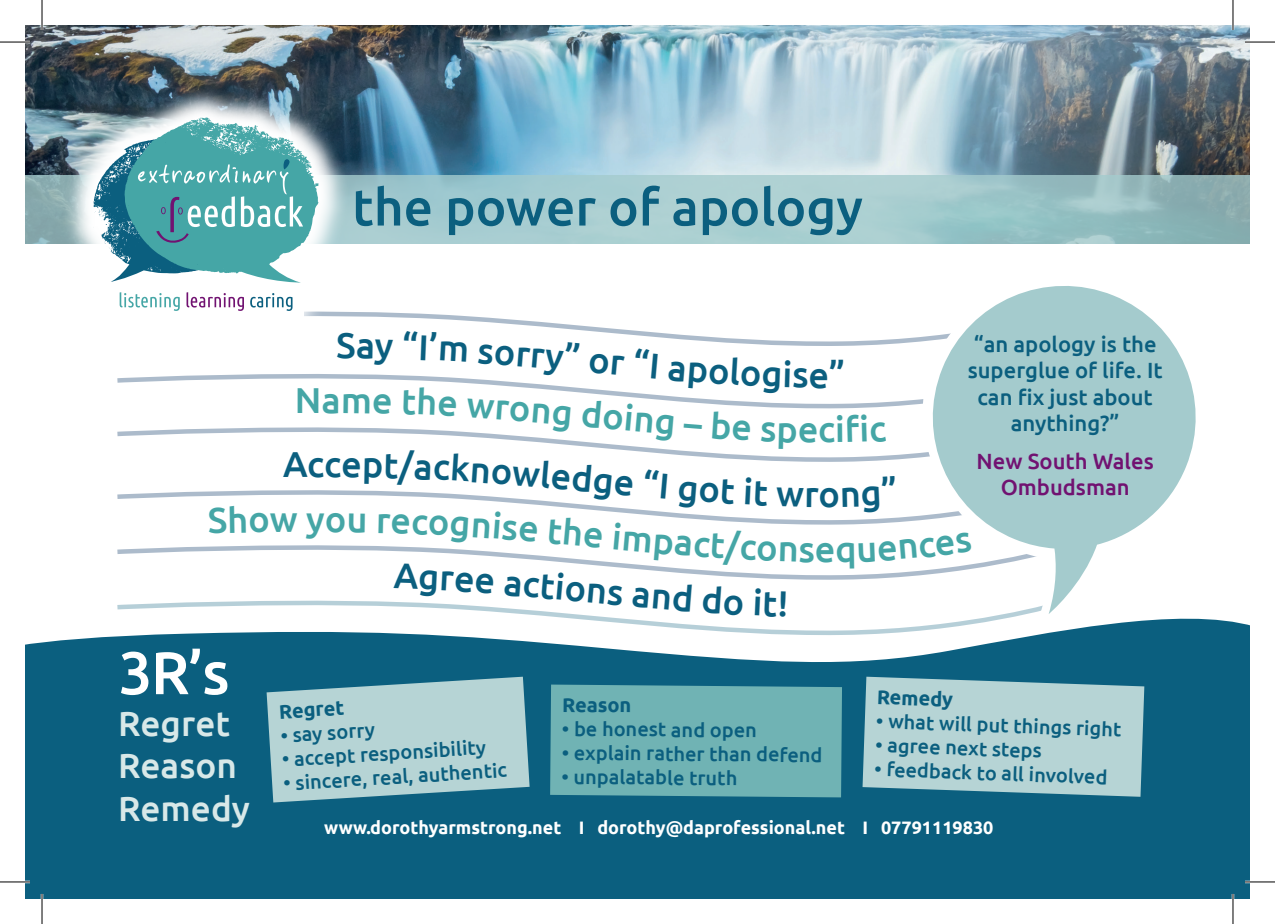
<style>
.page{position:relative;width:1275px;height:924px;background:#fff}
.page>*{position:absolute;margin:0;border:0;box-sizing:border-box;transform-origin:0 0}
.t1{font:500 60px "Ubuntu";color:#fff}
.t2{font:500 51.4px "Ubuntu";color:#0b5f7f}
.t3{font:500 36px "Ubuntu";color:#0b5f7f}
.t4{font:500 36px "Ubuntu";color:#45a6a6}
.t5{font:500 35px/42.2px "Ubuntu";color:#d8e8e8}
.t6{font:500 22px/26.4px "Ubuntu";color:#0b5f7f;text-align:center}
.t7{font:500 22px/26.4px "Ubuntu";color:#711271;text-align:center}
.t8{font:500 20px "Ubuntu";color:#0b5f7f}
.t9{font:700 20px "Ubuntu";color:#0b5f7f}
.t10{font:700 18px "Ubuntu";color:#fff}
</style>
<div class="page">
<div style="left:25px;top:618px;width:1225px;height:280px;background:#0b5f7f"></div>
<img style="left:25px;top:25px;width:1225px;height:150px">
<svg style="left:25px;top:175px;width:1225px;height:69px;background:#a0c6c9"></svg>
<svg style="left:267px;top:676px;width:262px;height:126px;background:#9dc3c8"></svg>
<div style="left:550px;top:684px;width:292px;height:113px;background:#70b3b4"></div>
<svg style="left:862px;top:676px;width:282px;height:120px;background:#a6c9cd"></svg>
<svg style="left:1026px;top:286px;width:170px;height:310px;fill:#a4cbcd"></svg>
<svg style="left:61px;top:85px;width:289px;height:198px"></svg>
<svg style="left:93px;top:117px;width:226px;height:165px"></svg>
<hr style="left:0;top:41px;width:30px;height:2px;background:#fff">
<hr style="left:1245px;top:41px;width:30px;height:2px;background:#fff">
<hr style="left:0;top:880px;width:30px;height:2px;background:#fff">
<hr style="left:1245px;top:880px;width:30px;height:2px;background:#fff">
<hr style="left:41px;top:0;width:2px;height:30px;background:#fff">
<hr style="left:41px;top:893px;width:2px;height:30px;background:#fff">
<hr style="left:1231px;top:0;width:3px;height:30px;background:#fff">
<hr style="left:1231px;top:893px;width:3px;height:30px;background:#fff">
<hr style="left:0;top:42px;width:30px;height:1px;background:#000">
<hr style="left:1245px;top:42px;width:30px;height:1px;background:#000">
<hr style="left:0;top:881px;width:30px;height:1px;background:#000">
<hr style="left:1245px;top:881px;width:30px;height:1px;background:#000">
<hr style="left:42px;top:0;width:1px;height:30px;background:#000">
<hr style="left:42px;top:893px;width:1px;height:30px;background:#000">
<hr style="left:1232px;top:0;width:1px;height:30px;background:#000">
<hr style="left:1232px;top:893px;width:1px;height:30px;background:#000">
<svg style="left:113px;top:292px;width:953px;height:343px"></svg>
<h2 class="t2" style="left:352px;top:175px;width:512px">the power of apology</h2>
<h1 class="t1" style="left:118px;top:634px;width:113px">3R’s</h1>
<h3 class="t5" style="left:118px;top:701px;width:133px">Regret<br>Reason<br>Remedy</h3>
<h3 class="t3" style="left:496px;top:328px;width:195px;rotate:5deg">orry” or “I a</h3>
<h3 class="t4" style="left:295px;top:377px;width:48px">Na</h3>
<h3 class="t4" style="left:511px;top:384px;width:195px;rotate:5deg">ong doing –</h3>
<h3 class="t3" style="left:283px;top:441px;width:60px">Acc</h3>
<h3 class="t3" style="left:514px;top:449px;width:189px;rotate:5deg">wledge “I g</h3>
<h3 class="t4" style="left:270px;top:496px;width:78px">w yo</h3>
<h3 class="t4" style="left:504px;top:503px;width:194px;rotate:5deg">se the impa</h3>
<h3 class="t3" style="left:506px;top:559px;width:192px;rotate:5deg">actions and</h3>
<h3 class="t3" style="left:808px;top:352px;width:22px">e</h3>
<h3 class="t4" style="left:818px;top:406px;width:19px">c</h3>
<h3 class="t3" style="left:818px;top:471px;width:23px">o</h3>
<h3 class="t4" style="left:815px;top:526px;width:22px">e</h3>
<p class="t6" style="left:967px;top:330px;width:196px">“an apology is the superglue of life. It can fix just about anything?”</p>
<p class="t7" style="left:976px;top:447px;width:179px">New South Wales<br>Ombudsman</p>
<p class="t9" style="left:877px;top:684px;width:78px;rotate:2deg">Remedy</p>
<p class="t8" style="left:876px;top:707px;width:247px;rotate:2deg">• what will put things right</p>
<p class="t8" style="left:875px;top:731px;width:168px;rotate:2deg">• agree next steps</p>
<p class="t8" style="left:875px;top:755px;width:235px;rotate:2deg">• feedback to all involved</p>
<p class="t10" style="left:324px;top:816px;width:670px">www.dorothyarmstrong.net I dorothy@daprofessional.net I 07791119830</p>
<p class="t9" style="left:562px;top:691px;width:71px;rotate:1deg">Reason</p>
<p class="t8" style="left:562px;top:714px;width:196px;rotate:1deg">• be honest and open</p>
<p class="t8" style="left:562px;top:738px;width:262px;rotate:1deg">• explain rather than defend</p>
<p class="t8" style="left:562px;top:762px;width:177px;rotate:1deg">• unpalatable truth</p>
<p class="t9" style="left:278px;top:699px;width:67px;rotate:-4deg">Regret</p>
<p class="t8" style="left:280px;top:722px;width:96px;rotate:-4deg">• say sorry</p>
<p class="t8" style="left:281px;top:747px;width:206px;rotate:-4deg">• accept responsibility</p>
<p class="t8" style="left:283px;top:771px;width:225px;rotate:-4deg">• sincere, real, authentic</p>
</div>
